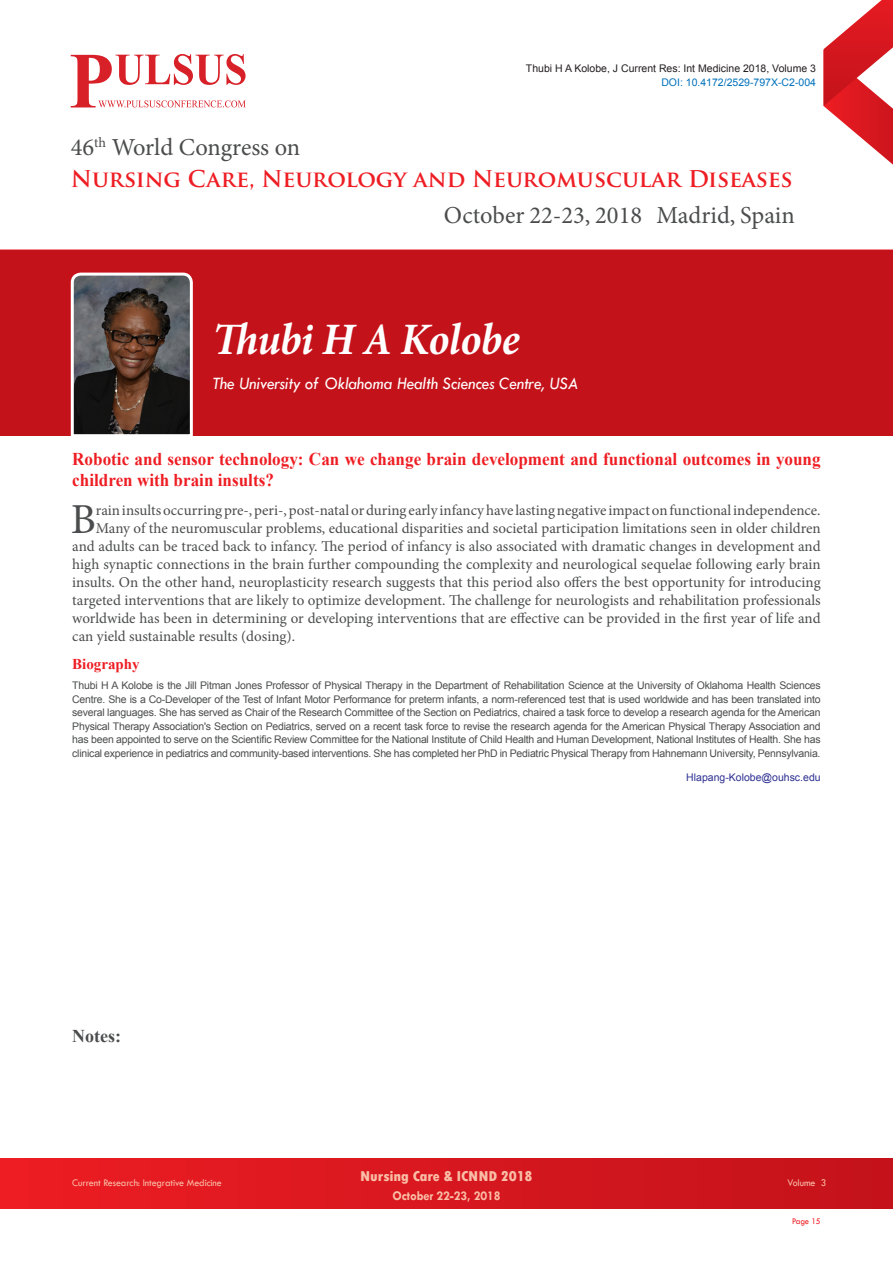
<style>
.page{position:relative;width:893px;height:1263px;background:#fff}
.page>*{position:absolute;margin:0;border:0;box-sizing:border-box;transform-origin:0 0}
.t1{font:italic 700 45px "Minion Pro";letter-spacing:-.015em;color:#fff;scale:.95 1}
.Abstract{font:42.75px "Minion Pro";color:#4b4c4d}
.t2{font:24.45px "Minion Pro";color:#4b4c4d}
.t3{font:700 22.5px "Trajan Pro";letter-spacing:-.005em;color:#ee1d23}
.t4{font:700 18px/21px "Times New Roman";color:#ee1d23;scale:.95 1}
.t5{font:italic 18px "Tw Cen";letter-spacing:-.01em;color:#fff;scale:.95 1}
.t6{font:700 18px "Times New Roman";color:#4b4c4d}
.Abstract-2{font:15px "Minion Pro";color:#4b4c4d}
.t7{font:800 condensed 15px "Tw Cen";letter-spacing:-.01em;color:#fabda6;scale:1.1 1}
.Bio_Heading{font:700 15px "Times New Roman";color:#ee1d23}
.t8{font:700 13.5px "Tw Cen";letter-spacing:-.01em;color:#fabda6;scale:.95 1}
.Biography{font:10.5px/13.5px "Arial";letter-spacing:-.02em;color:#4b4c4d;text-align:justify}
.t9{font:10.5px "Arial";color:#231f20}
.t10{font:10.5px "Tw Cen";letter-spacing:-.01em;color:#fabda6;scale:.95 1}
.t11{font:10.5px "Arial";color:#0072bc}
.Biography-2{font:10.5px "Arial";color:#2e3092}
.t12{font:9px "Tw Cen";letter-spacing:-.02em;color:#ee1d23;scale:.95 1}
</style>
<div class="page">
<div style="left:0;top:1159px;width:892px;height:49px;background:linear-gradient(to right,#ed1d23,#c3121b)"></div>
<hr style="left:0;top:250px;width:893px;height:1px;background:#ee1d23">
<svg style="left:71px;top:54px;width:175px;height:53px"></svg>
<svg style="left:824px;top:0;width:69px;height:165px"></svg>
<div style="left:0;top:250px;width:892px;height:186px;background:#c4121a"></div>
<svg style="left:70px;top:272px;width:123px;height:164px;background:#574c49"></svg>
<h3 class="t2" style="left:71px;top:131px;width:231px">46<sup>th</sup> World Congress on</h3>
<p class="t9" style="left:526px;top:61px;width:292px">Thubi H A Kolobe, J Current Res: Int Medicine 2018, Volume 3</p>
<p class="t11" style="left:661px;top:76px;width:156px">DOI: 10.4172/2529-797X-C2-004</p>
<h3 class="t3" style="left:71px;top:165px;width:723px">Nursing Care, Neurology and Neuromuscular Diseases</h3>
<h3 class="t2" style="left:444px;top:199px;width:352px">October 22-23, 2018 Madrid, Spain</h3>
<p class="t1" style="left:213px;top:307px;width:325px">Thubi H A Kolobe</p>
<p class="t5" style="left:213px;top:372px;width:386px">The University of Oklahoma Health Sciences Centre, USA</p>
<p class="t4" style="left:72px;top:448px;width:789px">Robotic and sensor technology: Can we change brain development and functional outcomes in young children with brain insults?</p>
<p class="Abstract" style="left:71px;top:490px;width:27px">B</p>
<p class="Abstract-2" style="left:96px;top:500px;width:726px">rain insults occurring pre-, peri-, post-natal or during early infancy have lasting negative impact on functional independence.</p>
<p class="Abstract-2" style="left:96px;top:518px;width:726px">Many of the neuromuscular problems, educational disparities and societal participation limitations seen in older children</p>
<p class="Abstract-2" style="left:72px;top:536px;width:750px">and adults can be traced back to infancy. The period of infancy is also associated with dramatic changes in development and</p>
<p class="Abstract-2" style="left:72px;top:554px;width:750px">high synaptic connections in the brain further compounding the complexity and neurological sequelae following early brain</p>
<p class="Abstract-2" style="left:72px;top:572px;width:750px">insults. On the other hand, neuroplasticity research suggests that this period also offers the best opportunity for introducing</p>
<p class="Abstract-2" style="left:72px;top:590px;width:750px">targeted interventions that are likely to optimize development. The challenge for neurologists and rehabilitation professionals</p>
<p class="Abstract-2" style="left:72px;top:608px;width:750px">worldwide has been in determining or developing interventions that are effective can be provided in the first year of life and</p>
<p class="Abstract-2" style="left:72px;top:626px;width:224px">can yield sustainable results (dosing).</p>
<p class="Bio_Heading" style="left:72px;top:654px;width:69px">Biography</p>
<p class="Biography" style="left:72px;top:679px;width:750px">Thubi H A Kolobe is the Jill Pitman Jones Professor of Physical Therapy in the Department of Rehabilitation Science at the University of Oklahoma Health Sciences Centre. She is a Co-Developer of the Test of Infant Motor Performance for preterm infants, a norm-referenced test that is used worldwide and has been translated into several languages. She has served as Chair of the Research Committee of the Section on Pediatrics, chaired a task force to develop a research agenda for the American Physical Therapy Association's Section on Pediatrics, served on a recent task force to revise the research agenda for the American Physical Therapy Association and has been appointed to serve on the Scientific Review Committee for the National Institute of Child Health and Human Development, National Institutes of Health. She has clinical experience in pediatrics and community-based interventions. She has completed her PhD in Pediatric Physical Therapy from Hahnemann University, Pennsylvania.</p>
<p class="Biography-2" style="left:686px;top:770px;width:136px">Hlapang-Kolobe@ouhsc.edu</p>
<h3 class="t6" style="left:72px;top:1024px;width:50px">Notes:</h3>
<h3 class="t7" style="left:360px;top:1167px;width:158px">Nursing Care &amp; ICNND 2018</h3>
<p class="t8" style="left:392px;top:1187px;width:115px">October 22-23, 2018</p>
<p class="t10" style="left:72px;top:1176px;width:159px">Current Research: Integrative Medicine</p>
<p class="t10" style="left:787px;top:1176px;width:42px">Volume 3</p>
<p class="t12" style="left:792px;top:1215px;width:32px">Page 15</p>
</div>
